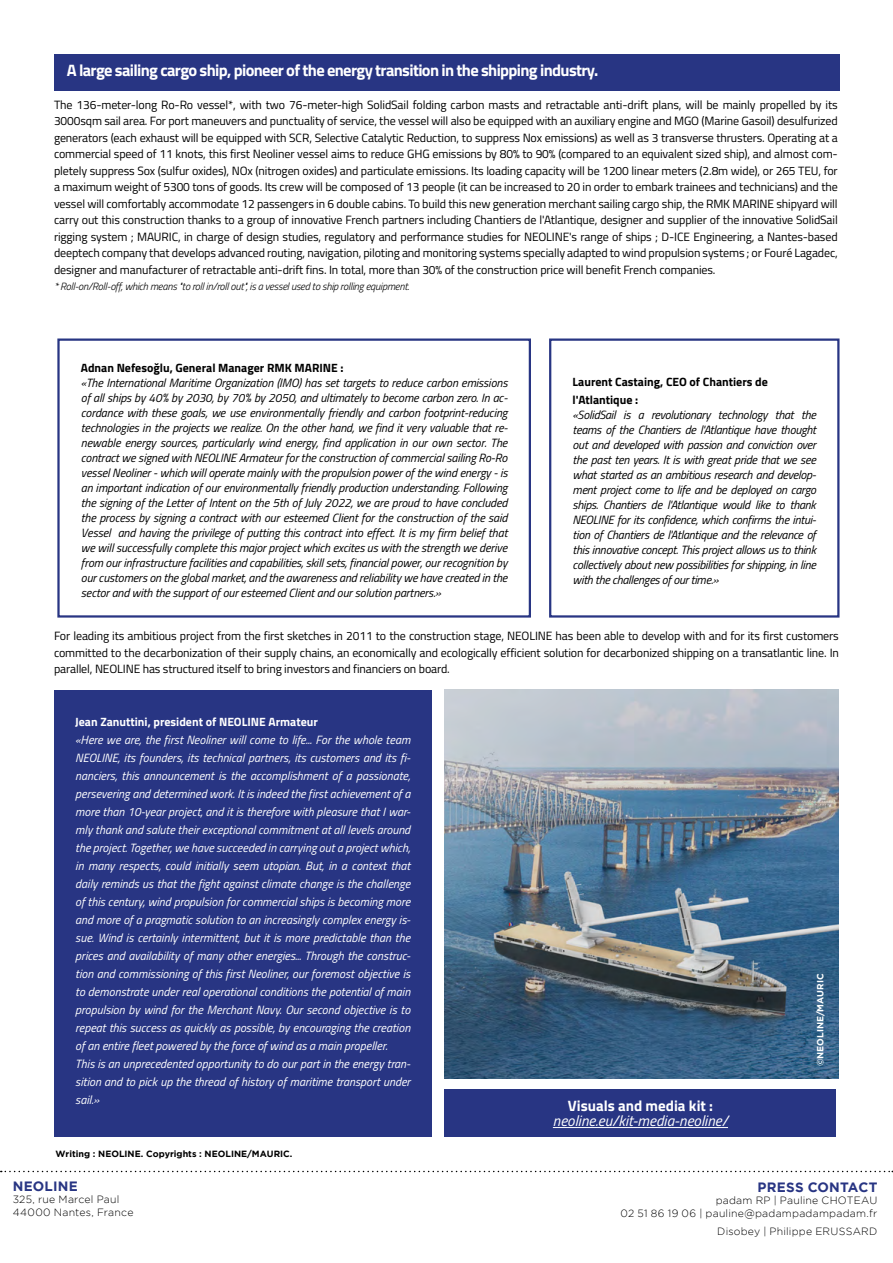
<style>
.page{position:relative;width:893px;height:1263px;background:#fff}
.page>*{position:absolute;margin:0;border:0;box-sizing:border-box;transform-origin:0 0}
.t1{font:700 16.5px "Titillium Web";letter-spacing:-.04em;color:#fff}
.t2{font:italic 15px "Titillium Web";color:#fff}
.t3{font:700 15px "Titillium Web";color:#fff}
.t4{font:700 13.5px "Gotham";letter-spacing:.02em;color:#283583}
.t5{font:12px/16.5px "Titillium Web";letter-spacing:-.01em;color:#000;text-align:justify}
.t6{font:italic 12px/15px "Titillium Web";letter-spacing:-.015em;color:#000;text-align:justify}
.t7{font:italic 12px/18px "Titillium Web";color:#fff}
.t8{font:700 12px/18px "Titillium Web";color:#000}
.t9{font:700 12px "Titillium Web";color:#fff}
.t10{font:300 10.5px/12.6px "Gotham";letter-spacing:.025em;color:#000;text-align:right}
.t11{font:italic 300 10.5px "Titillium Web";letter-spacing:-.02em;color:#000}
.t12{font:700 9px "Gotham";color:#000}
.t13{font:700 9px "Gotham";color:#fff}
</style>
<div class="page">
<svg style="left:1px;top:1171px;width:892px;height:1px"></svg>
<div style="left:54px;top:690px;width:378px;height:447px;background:#283583"></div>
<div style="left:54px;top:54px;width:785px;height:37px;background:#283583"></div>
<div style="left:549px;top:338px;width:290px;height:280px;border:2px solid #283583"></div>
<img style="left:444px;top:690px;width:395px;height:388px">
<div style="left:444px;top:1090px;width:392px;height:47px;background:#283583"></div>
<hr style="left:553px;top:1127px;width:175px;height:1px;background:#fff">
<div style="left:57px;top:338px;width:474px;height:280px;border:2px solid #283583"></div>
<h1 class="t1" style="left:67px;top:57px;width:533px">A large sailing cargo ship, pioneer of the energy transition in the shipping industry.</h1>
<p class="t5" style="left:54px;top:96px;width:785px">The 136-meter-long Ro-Ro vessel*, with two 76-meter-high SolidSail folding carbon masts and retractable anti-drift plans, will be mainly propelled by its 3000sqm sail area. For port maneuvers and punctuality of service, the vessel will also be equipped with an auxiliary engine and MGO (Marine Gasoil) desulfurized generators (each exhaust will be equipped with SCR, Selective Catalytic Reduction, to suppress Nox emissions) as well as 3 transverse thrusters. Operating at a commercial speed of 11 knots, this first Neoliner vessel aims to reduce GHG emissions by 80% to 90% (compared to an equivalent sized ship), and almost com&shy;pletely suppress Sox (sulfur oxides), NOx (nitrogen oxides) and particulate emissions. Its loading capacity will be 1200 linear meters (2.8m wide), or 265 TEU, for a maximum weight of 5300 tons of goods. Its crew will be composed of 13 people (it can be increased to 20 in order to embark trainees and technicians) and the vessel will comfortably accommodate 12 passengers in 6 double cabins. To build this new generation merchant sailing cargo ship, the RMK MARINE shipyard will carry out this construction thanks to a group of innovative French partners including Chantiers de l'Atlantique, designer and supplier of the innovative SolidSail rigging system ; MAURIC, in charge of design studies, regulatory and performance studies for NEOLINE's range of ships ; D-ICE Engineering, a Nantes-based deeptech company that develops advanced routing, navigation, piloting and monitoring systems specially adapted to wind propulsion systems ; or Fouré Lagadec, designer and manufacturer of retractable anti-drift fins. In total, more than 30% of the construction price will benefit French companies.</p>
<p class="t11" style="left:54px;top:279px;width:357px">* Roll-on/Roll-off, which means "to roll in/roll out", is a vessel used to ship rolling equipment.</p>
<p class="t8" style="left:81px;top:358px;width:264px">Adnan Nefesoğlu, General Manager RMK MARINE :</p>
<p class="t6" style="left:81px;top:375px;width:428px">«The International Maritime Organization (IMO) has set targets to reduce carbon emissions of all ships by 40% by 2030, by 70% by 2050, and ultimately to become carbon zero. In ac&shy;cordance with these goals, we use environmentally friendly and carbon footprint-reducing technologies in the projects we realize. On the other hand, we find it very valuable that re&shy;newable energy sources, particularly wind energy, find application in our own sector. The contract we signed with NEOLINE Armateur for the construction of commercial sailing Ro-Ro vessel Neoliner - which will operate mainly with the propulsion power of the wind energy - is an important indication of our environmentally friendly production understanding. Following the signing of the Letter of Intent on the 5th of July 2022, we are proud to have concluded the process by signing a contract with our esteemed Client for the construction of the said Vessel and having the privilege of putting this contract into effect. It is my firm belief that we will successfully complete this major project which excites us with the strength we derive from our infrastructure facilities and capabilities, skill sets, financial power, our recognition by our customers on the global market, and the awareness and reliability we have created in the sector and with the support of our esteemed Client and our solution partners.»</p>
<p class="t8" style="left:573px;top:372px;width:197px">Laurent Castaing, CEO of Chantiers de l'Atlantique :</p>
<p class="t6" style="left:573px;top:406px;width:245px">«SolidSail is a revolutionary technology that the teams of the Chantiers de l'Atlantique have thought out and developed with passion and conviction over the past ten years. It is with great pride that we see what started as an ambitious research and develop&shy;ment project come to life and be deployed on cargo ships. Chantiers de l'Atlantique would like to thank NEOLINE for its confidence, which confirms the intui&shy;tion of Chantiers de l'Atlantique and the relevance of this innovative concept. This project allows us to think collectively about new possibilities for shipping, in line with the challenges of our time.»</p>
<p class="t5" style="left:54px;top:627px;width:786px">For leading its ambitious project from the first sketches in 2011 to the construction stage, NEOLINE has been able to develop with and for its first customers committed to the decarbonization of their supply chains, an economically and ecologically efficient solution for decarbonized shipping on a transatlantic line. In parallel, NEOLINE has structured itself to bring investors and financiers on board.</p>
<p class="t9" style="left:75px;top:713px;width:244px">Jean Zanuttini, president of NEOLINE Armateur</p>
<p class="t7" style="left:75px;top:730px;width:337px">«Here we are, the first Neoliner will come to life... For the whole team NEOLINE, its founders, its technical partners, its customers and its fi&shy;nanciers, this announcement is the accomplishment of a passionate, persevering and determined work. It is indeed the first achievement of a more than 10-year project, and it is therefore with pleasure that I war&shy;mly thank and salute their exceptional commitment at all levels around the project. Together, we have succeeded in carrying out a project which, in many respects, could initially seem utopian. But, in a context that daily reminds us that the fight against climate change is the challenge of this century, wind propulsion for commercial ships is becoming more and more of a pragmatic solution to an increasingly complex energy is&shy;sue. Wind is certainly intermittent, but it is more predictable than the prices and availability of many other energies... Through the construc&shy;tion and commissioning of this first Neoliner, our foremost objective is to demonstrate under real operational conditions the potential of main propulsion by wind for the Merchant Navy. Our second objective is to repeat this success as quickly as possible, by encouraging the creation of an entire fleet powered by the force of wind as a main propeller.<br>This is an unprecedented opportunity to do our part in the energy tran&shy;sition and to pick up the thread of history of maritime transport under sail.»</p>
<p class="t12" style="left:55px;top:1149px;width:238px">Writing : NEOLINE. Copyrights : NEOLINE/MAURIC.</p>
<p class="t4" style="left:13px;top:1178px;width:67px">NEOLINE</p>
<p class="t10" style="left:13px;top:1193px;width:122px;text-align:left">325, rue Marcel Paul<br>44000 Nantes, France</p>
<p class="t3" style="left:568px;top:1094px;width:147px">Visuals and media kit :</p>
<p class="t2" style="left:553px;top:1110px;width:177px">neoline.eu/kit-media-neoline/</p>
<p class="t13" style="left:815px;top:1066px;width:94px;rotate:-90deg">©NEOLINE/MAURIC</p>
<p class="t4" style="left:757px;top:1179px;width:121px">PRESS CONTACT</p>
<p class="t10" style="left:620px;top:1194px;width:258px">padam RP | Pauline CHOTEAU<br>02 51 86 19 06 | pauline@padampadampadam.fr</p>
<p class="t10" style="left:717px;top:1225px;width:162px">Disobey | Philippe ERUSSARD</p>
</div>
